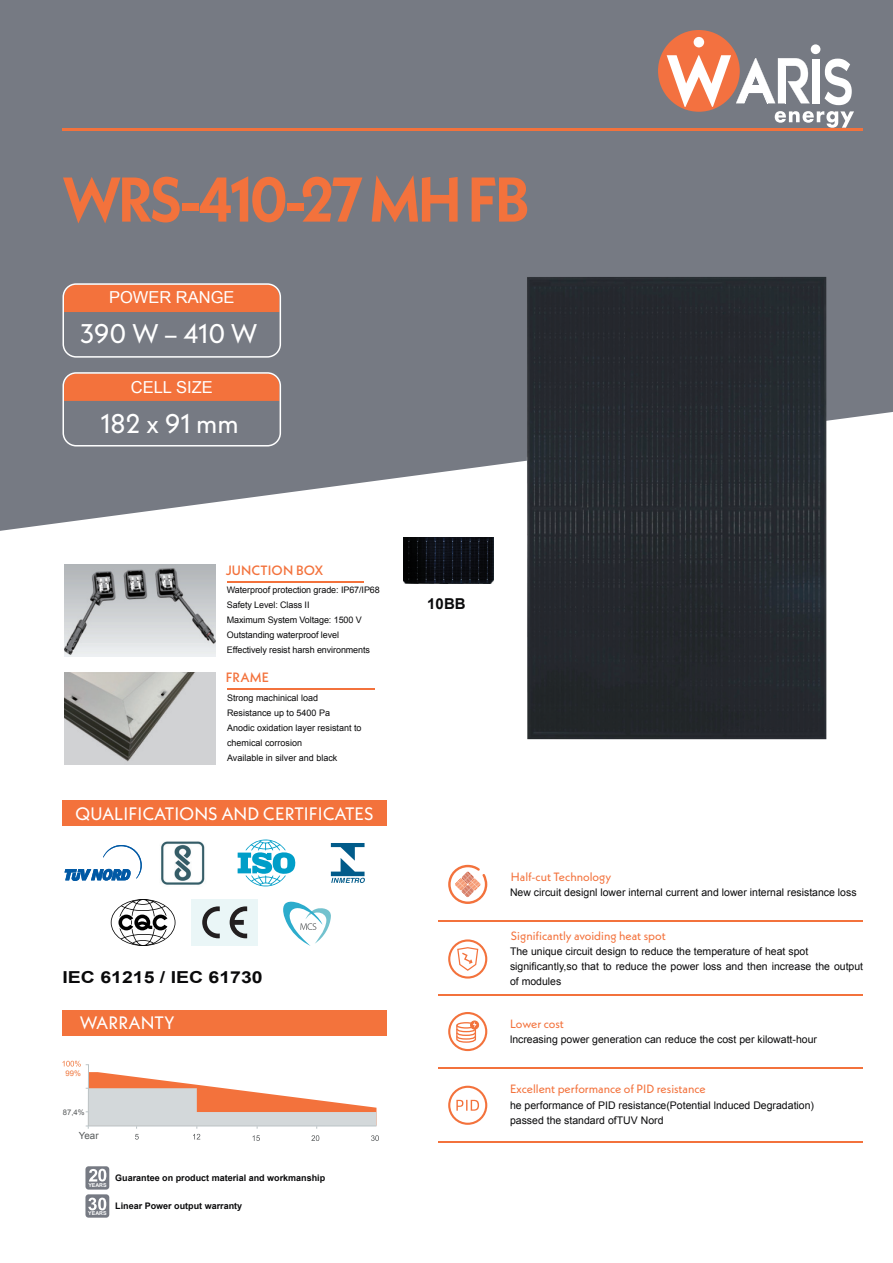
<style>
.page{position:relative;width:893px;height:1263px;background:#fff}
.page>*{position:absolute;margin:0;border:0;box-sizing:border-box;transform-origin:0 0}
.t1{font:700 63px "Neue Kabel";letter-spacing:-.05em;color:#f3723c;scale:.95 1}
.t2{font:27px "Neue Kabel";color:#fff}
.t3{font:18px "Neue Kabel";color:#fff}
.t4{font:16.5px "Arial";color:#fff}
.t5{font:700 16.5px "Arial";color:#0a0a0b;scale:1.18 1}
.t6{font:700 15px "Arial";color:#0a0a0b}
.t7{font:500 13.5px "Neue Kabel";letter-spacing:.01em;color:#f3723c}
.t8{font:12px "Neue Kabel";color:#f3723c}
.t9{font:10.5px/15px "Arial";color:#0a0a0b}
.t10{font:9.75px "Arial";color:#56595a}
.t11{font:9px/15px "Arial";letter-spacing:-.01em;color:#0a0a0b}
.t12{font:700 9px "Arial";color:#0a0a0b}
.t13{font:7.65px "Arial";color:#56595a}
.t14{font:7.65px "Arial";color:#ef753b}
.t15{font:700 5.4px "Arial";color:#fff}
</style>
<div class="page">
<svg style="left:0;top:0;width:893px;height:531px;background:#80848c"></svg>
<hr style="left:63px;top:128px;width:800px;height:3px;background:#f3723c">
<svg style="left:63px;top:372px;width:218px;height:74px;background:#a87d6f"></svg>
<svg style="left:63px;top:283px;width:218px;height:75px;background:#a87d70"></svg>
<img style="left:403px;top:538px;width:91px;height:45px">
<img style="left:64px;top:564px;width:152px;height:93px">
<div style="left:64px;top:672px;width:152px;height:92px;background:#d1d2d4"></div>
<img style="left:64px;top:672px;width:131px;height:90px">
<div style="left:63px;top:800px;width:324px;height:26px;background:#f3723c"></div>
<div style="left:63px;top:1010px;width:324px;height:26px;background:#f3733c"></div>
<svg style="left:63px;top:1061px;width:316px;height:80px"></svg>
<div style="left:78px;top:1130px;width:21px;height:10px;background:#fff"></div>
<div style="left:658px;top:30px;width:82px;height:82px;background:#f37140;border-radius:50%"></div>
<div style="left:811px;top:44px;width:9px;height:10px;background:#fff;border-radius:50%"></div>
<div style="left:694px;top:37px;width:10px;height:10px;background:#fefdfc;border-radius:50%"></div>
<svg style="left:667px;top:55px;width:187px;height:73px"></svg>
<svg style="left:65px;top:845px;width:77px;height:36px"></svg>
<img style="left:161px;top:841px;width:44px;height:44px">
<svg style="left:331px;top:843px;width:34px;height:40px"></svg>
<svg style="left:238px;top:839px;width:58px;height:47px"></svg>
<svg style="left:111px;top:899px;width:64px;height:47px"></svg>
<div style="left:192px;top:899px;width:66px;height:47px;background:#eaf6f7"></div>
<svg style="left:202px;top:906px;width:18px;height:32px"></svg>
<svg style="left:230px;top:906px;width:17px;height:32px"></svg>
<svg style="left:283px;top:901px;width:48px;height:45px"></svg>
<hr style="left:227px;top:581px;width:137px;height:1px;background:#f3723c">
<hr style="left:227px;top:689px;width:148px;height:1px;background:#f3723c">
<hr style="left:439px;top:920px;width:424px;height:2px;background:#f3723c">
<hr style="left:439px;top:994px;width:424px;height:1px;background:#f3723c">
<hr style="left:439px;top:1067px;width:424px;height:2px;background:#f3723c">
<hr style="left:439px;top:1141px;width:424px;height:1px;background:#f3723c">
<div style="left:85px;top:1166px;width:24px;height:23px;background:#767a83;border-radius:3px"></div>
<svg style="left:89px;top:1169px;width:17px;height:12px"></svg>
<div style="left:85px;top:1194px;width:24px;height:24px;background:#767a83;border-radius:3px"></div>
<svg style="left:88px;top:1197px;width:18px;height:13px"></svg>
<img style="left:527px;top:277px;width:299px;height:462px">
<svg style="left:448px;top:865px;width:39px;height:39px"></svg>
<svg style="left:448px;top:939px;width:39px;height:39px"></svg>
<svg style="left:448px;top:1012px;width:39px;height:39px"></svg>
<svg style="left:448px;top:1086px;width:39px;height:39px"></svg>
<h1 class="t1" style="left:63px;top:160px;width:493px">WRS-410-27 MH FB</h1>
<h3 class="t4" style="left:109px;top:287px;width:127px">POWER RANGE</h3>
<h2 class="t2" style="left:80px;top:316px;width:179px">390 W – 410 W</h2>
<h3 class="t4" style="left:131px;top:376px;width:83px">CELL SIZE</h3>
<h2 class="t2" style="left:100px;top:406px;width:140px">182 x 91 mm</h2>
<p class="t7" style="left:226px;top:561px;width:99px">JUNCTION BOX</p>
<p class="t11" style="left:227px;top:583px;width:154px">Waterproof protection grade: IP67/IP68<br>Safety Level: Class II<br>Maximum System Voltage: 1500 V Outstanding waterproof level Effectively resist harsh environments</p>
<p class="t7" style="left:226px;top:669px;width:45px">FRAME</p>
<p class="t11" style="left:227px;top:690px;width:136px">Strong machinical load<br>Resistance up to 5400 Pa<br>Anodic oxidation layer resistant to chemical corrosion<br>Available in silver and black</p>
<h3 class="t3" style="left:75px;top:802px;width:300px">QUALIFICATIONS AND CERTIFICATES</h3>
<h3 class="t5" style="left:63px;top:966px;width:171px">IEC 61215 / IEC 61730</h3>
<h3 class="t3" style="left:80px;top:1011px;width:96px">WARRANTY</h3>
<p class="t14" style="left:66px;top:1068px;width:17px">99%</p>
<p class="t13" style="left:63px;top:1107px;width:23px">87,4%</p>
<p class="t10" style="left:79px;top:1129px;width:21px">Year</p>
<p class="t15" style="left:88px;top:1182px;width:20px">YEARS</p>
<p class="t15" style="left:88px;top:1210px;width:20px">YEARS</p>
<p class="t12" style="left:115px;top:1172px;width:212px">Guarantee on product material and workmanship</p>
<p class="t12" style="left:115px;top:1200px;width:129px">Linear Power output warranty</p>
<h3 class="t6" style="left:427px;top:593px;width:40px">10BB</h3>
<p class="t8" style="left:511px;top:869px;width:102px">Half-cut Technology</p>
<p class="t9" style="left:510px;top:885px;width:348px">New circuit designl lower internal current and lower internal resistance loss</p>
<p class="t8" style="left:511px;top:928px;width:156px">Significantly avoiding heat spot</p>
<p class="t9" style="left:510px;top:944px;width:355px">The unique circuit design to reduce the temperature of heat spot significantly,so that to reduce the power loss and then increase the output of modules</p>
<p class="t8" style="left:510px;top:1016px;width:55px">Lower cost</p>
<p class="t9" style="left:510px;top:1032px;width:308px">lncreasing power generation can reduce the cost per kilowatt-hour</p>
<p class="t8" style="left:510px;top:1081px;width:197px">Excellent performance of PID resistance</p>
<p class="t9" style="left:510px;top:1098px;width:306px">he performance of PID resistance(Potential lnduced Degradation) passed the standard ofTUV Nord</p>
</div>
